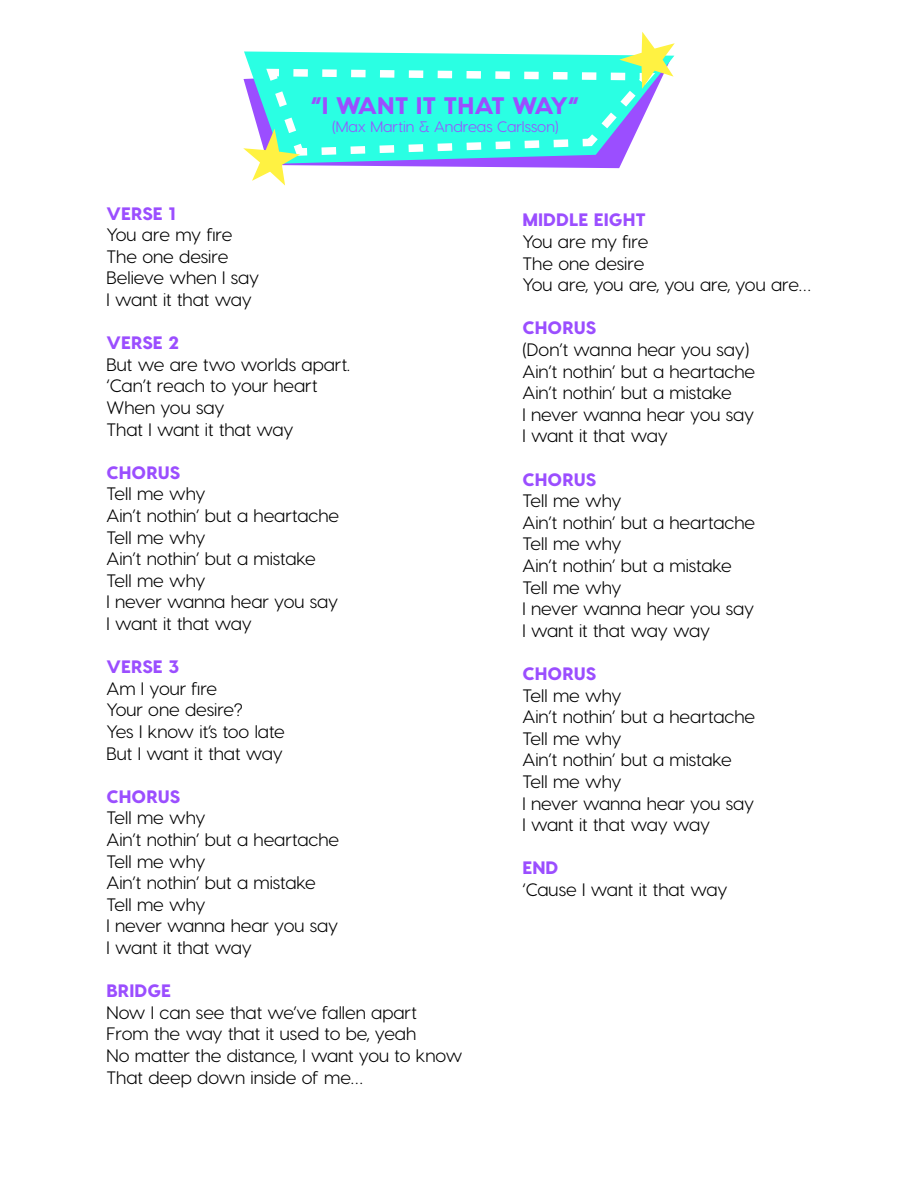
<style>
.page{position:relative;width:918px;height:1188px;background:#fff}
.page>*{position:absolute;margin:0;border:0;box-sizing:border-box;transform-origin:0 0}
.t1{font:800 23.85px "Visby CF";color:#9b4eff}
.t2{font:18px/21.6px "Visby CF";color:#000}
.t3{font:800 18px "Visby CF";color:#9b4eff}
.t4{font:15.15px "Visby CF";color:#9b4eff}
</style>
<div class="page">
<svg style="left:243px;top:32px;width:432px;height:154px"></svg>
<h1 class="t1" style="left:311px;top:90px;width:269px">“I WANT IT THAT WAY”</h1>
<p class="t4" style="left:332px;top:118px;width:228px">(Max Martin &amp; Andreas Carlsson)</p>
<p class="t3" style="left:107px;top:202px;width:71px">VERSE 1</p>
<p class="t2" style="left:107px;top:224px;width:154px">You are my fire<br>The one desire<br>Believe when I say<br>I want it that way</p>
<p class="t3" style="left:107px;top:331px;width:74px">VERSE 2</p>
<p class="t2" style="left:107px;top:354px;width:245px">But we are two worlds apart. ‘Can’t reach to your heart<br>When you say<br>That I want it that way</p>
<p class="t3" style="left:107px;top:461px;width:75px">CHORUS</p>
<p class="t2" style="left:107px;top:483px;width:234px">Tell me why<br>Ain’t nothin’ but a heartache<br>Tell me why<br>Ain’t nothin’ but a mistake<br>Tell me why<br>I never wanna hear you say<br>I want it that way</p>
<p class="t3" style="left:107px;top:655px;width:74px">VERSE 3</p>
<p class="t2" style="left:107px;top:678px;width:180px">Am I your fire<br>Your one desire?<br>Yes I know it’s too late<br>But I want it that way</p>
<p class="t3" style="left:107px;top:785px;width:75px">CHORUS</p>
<p class="t2" style="left:107px;top:807px;width:234px">Tell me why<br>Ain’t nothin’ but a heartache<br>Tell me why<br>Ain’t nothin’ but a mistake<br>Tell me why<br>I never wanna hear you say<br>I want it that way</p>
<p class="t3" style="left:107px;top:979px;width:66px">BRIDGE</p>
<p class="t2" style="left:107px;top:1002px;width:357px">Now I can see that we’ve fallen apart From the way that it used to be, yeah<br>No matter the distance, I want you to know That deep down inside of me…</p>
<p class="t3" style="left:523px;top:209px;width:125px">MIDDLE EIGHT</p>
<p class="t2" style="left:523px;top:231px;width:290px">You are my fire<br>The one desire<br>You are, you are, you are, you are…</p>
<p class="t3" style="left:523px;top:317px;width:75px">CHORUS</p>
<p class="t2" style="left:523px;top:339px;width:234px">(Don’t wanna hear you say)<br>Ain’t nothin’ but a heartache<br>Ain’t nothin’ but a mistake<br>I never wanna hear you say<br>I want it that way</p>
<p class="t3" style="left:523px;top:468px;width:75px">CHORUS</p>
<p class="t2" style="left:523px;top:490px;width:234px">Tell me why<br>Ain’t nothin’ but a heartache<br>Tell me why<br>Ain’t nothin’ but a mistake<br>Tell me why<br>I never wanna hear you say<br>I want it that way way</p>
<p class="t3" style="left:523px;top:662px;width:75px">CHORUS</p>
<p class="t2" style="left:523px;top:684px;width:234px">Tell me why<br>Ain’t nothin’ but a heartache<br>Tell me why<br>Ain’t nothin’ but a mistake<br>Tell me why<br>I never wanna hear you say<br>I want it that way way</p>
<p class="t3" style="left:523px;top:857px;width:37px">END</p>
<p class="t2" style="left:523px;top:879px;width:206px">‘Cause I want it that way</p>
</div>
